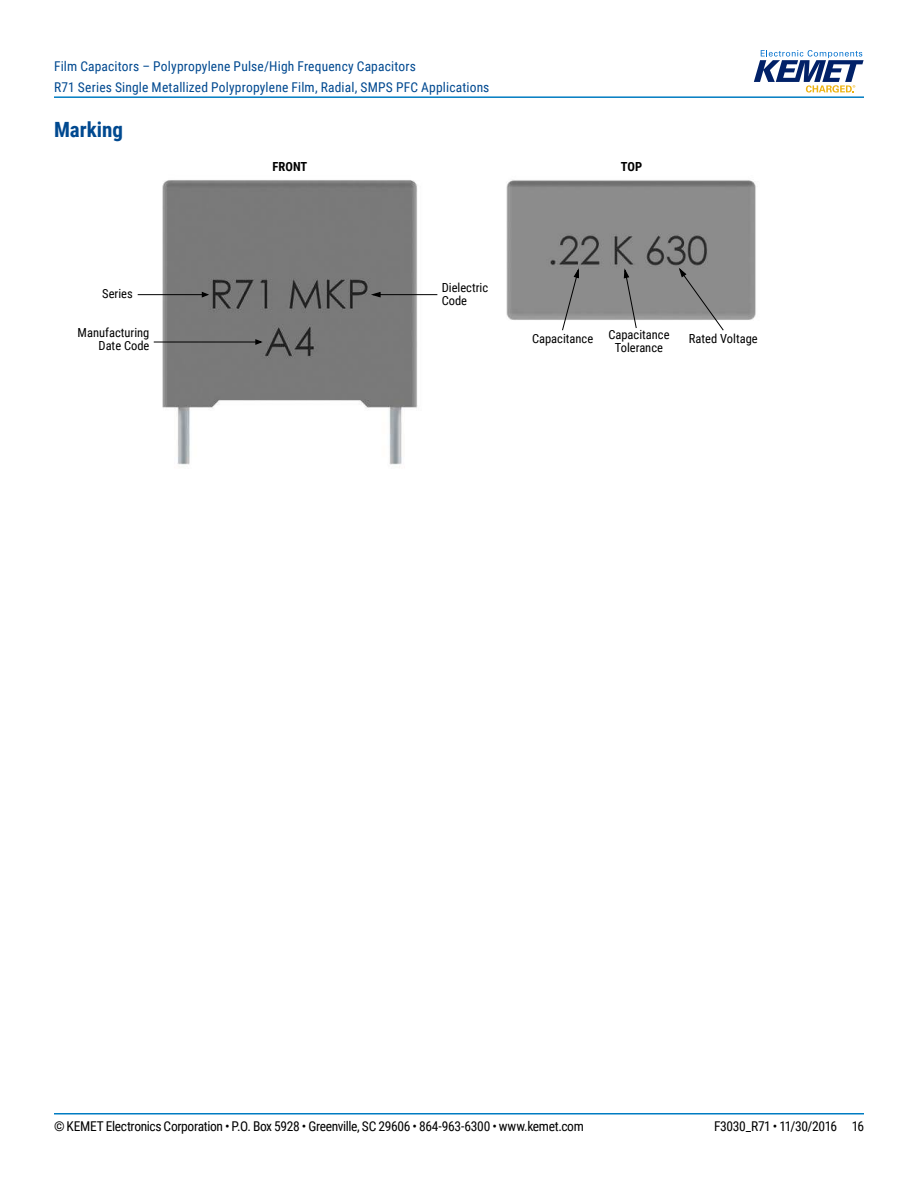
<style>
.page{position:relative;width:918px;height:1188px;background:#fff}
.page>*{position:absolute;margin:0;border:0;box-sizing:border-box;transform-origin:0 0}
.t1{font:700 21px "Roboto Condensed";color:#004990}
.t2{font:13.5px/21px "Roboto Condensed";letter-spacing:.01em;color:#004990}
.t3{font:13.5px "Roboto Condensed";letter-spacing:-.025em;color:#000}
.t4{font:12.6px/12.6px "Roboto Condensed";color:#000}
.t5{font:700 12.6px "Roboto Condensed";color:#000}
</style>
<div class="page">
<hr style="left:54px;top:1113px;width:810px;height:2px;background:#007cc2">
<hr style="left:54px;top:96px;width:810px;height:2px;background:#007cc2">
<svg style="left:754px;top:50px;width:110px;height:43px"></svg>
<img style="left:137px;top:180px;width:301px;height:285px">
<img style="left:506px;top:180px;width:250px;height:140px">
<hr style="left:380px;top:294px;width:57px;height:1px;background:#000">
<svg style="left:369px;top:291px;width:13px;height:7px"></svg>
<hr style="left:138px;top:294px;width:65px;height:1px;background:#000">
<svg style="left:201px;top:291px;width:10px;height:7px"></svg>
<hr style="left:154px;top:342px;width:102px;height:1px;background:#000">
<svg style="left:254px;top:338px;width:10px;height:8px"></svg>
<svg style="left:561px;top:266px;width:19px;height:65px"></svg>
<svg style="left:678px;top:266px;width:47px;height:65px"></svg>
<svg style="left:623px;top:266px;width:14px;height:62px"></svg>
<p class="t2" style="left:54px;top:57px;width:437px">Film Capacitors – Polypropylene Pulse/High Frequency Capacitors<br>R71 Series Single Metallized Polypropylene Film, Radial, SMPS PFC Applications</p>
<h1 class="t1" style="left:54px;top:115px;width:71px">Marking</h1>
<p class="t5" style="left:273px;top:160px;width:36px">FRONT</p>
<p class="t5" style="left:621px;top:160px;width:23px">TOP</p>
<p class="t4" style="left:102px;top:288px;width:32px">Series</p>
<p class="t4" style="left:442px;top:282px;width:48px">Dielectric<br>Code</p>
<p class="t4" style="left:78px;top:327px;width:73px;text-align:right">Manufacturing<br>Date Code</p>
<p class="t4" style="left:615px;top:333px;width:56px;line-height:10.4px;text-indent:-83px">Capacitance Capacitance<br>Tolerance</p>
<p class="t4" style="left:689px;top:334px;width:70px">Rated Voltage</p>
<p class="t3" style="left:54px;top:1120px;width:531px">© KEMET Electronics Corporation • P.O. Box 5928 • Greenville, SC 29606 • 864-963-6300 • www.kemet.com</p>
<p class="t3" style="left:714px;top:1120px;width:151px">F3030_R71 • 11/30/2016 16</p>
</div>
